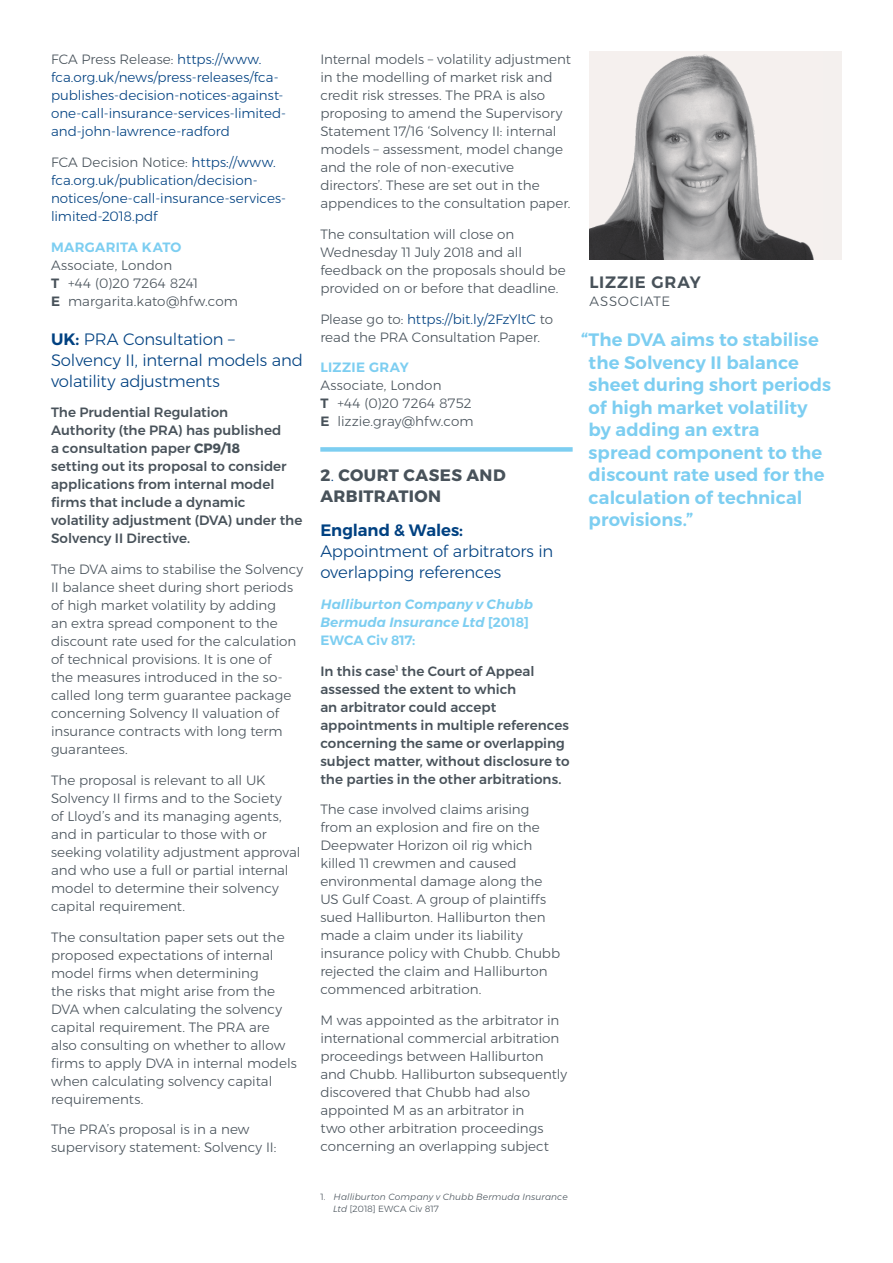
<style>
.page{position:relative;width:893px;height:1263px;background:#fff}
.page>*{position:absolute;margin:0;border:0;box-sizing:border-box;transform-origin:0 0}
.t1{font:600 18px/22.5px "Montserrat";color:#7dcef1}
.t2{font:300 16.5px/21px "Montserrat";letter-spacing:-.01em;color:#004181}
.t3{font:700 16.5px/21px "Montserrat";letter-spacing:.025em;color:#48525a}
.t4{font:600 16.5px "Montserrat";letter-spacing:-.005em;color:#004181}
.t5{font:600 16.5px "Montserrat";letter-spacing:.045em;color:#48525a}
.t6{font:300 13.5px/18px "Montserrat";color:#48525a}
.t7{font:500 13.5px/18px "Montserrat";color:#48525a}
.t8{font:300 13.5px/18px "Montserrat";color:#004181}
.t9{font:italic 600 13.5px/18px "Montserrat";letter-spacing:.005em;color:#7dcef1}
.t10{font:600 13.5px "Montserrat";letter-spacing:.025em;color:#7dcef1}
.t11{font:300 13.5px "Montserrat";letter-spacing:.045em;color:#48525a}
.t12{font:italic 300 9px/12px "Montserrat";letter-spacing:.015em;color:#48525a}
.s1{color:#48525a}
.s2{font-weight:600}
.s3{font-weight:700}
.s4{color:#004181}
.s5{font-weight:300;color:#004181}
.s6{font-style:normal}
</style>
<div class="page">
<div style="left:320px;top:447px;width:253px;height:5px;background:#7dcef1"></div>
<div style="left:590px;top:51px;width:252px;height:208px;background:#f4f0ee"></div>
<img style="left:590px;top:54px;width:224px;height:205px">
<p class="t8" style="left:51px;top:50px;width:237px"><span class="s1">FCA Press Release:</span> https://www. fca.org.uk/news/press-releases/fca&shy;publishes-decision-notices-against&shy;one-call-insurance-services-limited&shy;and-john-lawrence-radford</p>
<p class="t8" style="left:51px;top:153px;width:236px"><span class="s1">FCA Decision Notice:</span> https://www. fca.org.uk/publication/decision&shy;notices/one-call-insurance-services&shy;limited-2018.pdf</p>
<p class="t10" style="left:51px;top:236px;width:132px">MARGARITA KATO</p>
<p class="t6" style="left:51px;top:256px;width:188px">Associate, London<br><span class="s2">T</span> +44 (0)20 7264 8241<br><span class="s2">E</span> margarita.kato@hfw.com</p>
<p class="t2" style="left:51px;top:328px;width:253px"><span class="s2">UK:</span> PRA Consultation –<br>Solvency II, internal models and volatility adjustments</p>
<p class="t7" style="left:51px;top:404px;width:253px">The Prudential Regulation<br>Authority (the PRA) has published<br>a consultation paper <span class="s3">CP9/18<br></span>setting out its proposal to consider applications from internal model firms that include a dynamic volatility adjustment (DVA) under the<br>Solvency II Directive.</p>
<p class="t6" style="left:51px;top:560px;width:254px">The DVA aims to stabilise the Solvency II balance sheet during short periods of high market volatility by adding<br>an extra spread component to the discount rate used for the calculation of technical provisions. It is one of<br>the measures introduced in the so&shy;called long term guarantee package concerning Solvency II valuation of insurance contracts with long term guarantees.</p>
<p class="t6" style="left:51px;top:771px;width:251px">The proposal is relevant to all UK Solvency II firms and to the Society<br>of Lloyd’s and its managing agents, and in particular to those with or seeking volatility adjustment approval and who use a full or partial internal model to determine their solvency capital requirement.</p>
<p class="t6" style="left:51px;top:928px;width:247px">The consultation paper sets out the proposed expectations of internal model firms when determining<br>the risks that might arise from the<br>DVA when calculating the solvency capital requirement. The PRA are also consulting on whether to allow firms to apply DVA in internal models when calculating solvency capital requirements.</p>
<p class="t6" style="left:51px;top:1120px;width:227px">The PRA’s proposal is in a new supervisory statement: Solvency II:</p>
<p class="t6" style="left:320px;top:50px;width:252px">Internal models – volatility adjustment in the modelling of market risk and credit risk stresses. The PRA is also proposing to amend the Supervisory Statement 17/16 ‘Solvency II: internal models – assessment, model change and the role of non-executive directors’. These are set out in the appendices to the consultation paper.</p>
<p class="t6" style="left:320px;top:225px;width:247px">The consultation will close on Wednesday 11 July 2018 and all feedback on the proposals should be provided on or before that deadline.</p>
<p class="t6" style="left:320px;top:310px;width:234px">Please go to: <span class="s4">https://bit.ly/2FzYltC</span> to read the PRA Consultation Paper.</p>
<p class="t10" style="left:320px;top:357px;width:90px">LIZZIE GRAY</p>
<p class="t6" style="left:320px;top:376px;width:155px">Associate, London<br><span class="s2">T</span> +44 (0)20 7264 8752<br><span class="s2">E</span> lizzie.gray@hfw.com</p>
<p class="t3" style="left:320px;top:465px;width:187px">2<span class="s5">.</span> COURT CASES AND<br>ARBITRATION</p>
<p class="t4" style="left:320px;top:517px;width:144px">England &amp; Wales:</p>
<p class="t2" style="left:320px;top:541px;width:234px">Appointment of arbitrators in overlapping references</p>
<p class="t9" style="left:320px;top:595px;width:214px">Halliburton Company v Chubb<br>Bermuda Insurance Ltd <span class="s6">[2018]<br>EWCA Civ 817:</span></p>
<p class="t7" style="left:320px;top:662px;width:251px">In this case<sup>1</sup> the Court of Appeal assessed the extent to which<br>an arbitrator could accept appointments in multiple references concerning the same or overlapping subject matter, without disclosure to the parties in the other arbitrations.</p>
<p class="t6" style="left:320px;top:800px;width:241px">The case involved claims arising from an explosion and fire on the<br>Deepwater Horizon oil rig which killed 11 crewmen and caused environmental damage along the<br>US Gulf Coast. A group of plaintiffs sued Halliburton. Halliburton then made a claim under its liability insurance policy with Chubb. Chubb rejected the claim and Halliburton commenced arbitration.</p>
<p class="t6" style="left:320px;top:1011px;width:248px">M was appointed as the arbitrator in international commercial arbitration proceedings between Halliburton and Chubb. Halliburton subsequently discovered that Chubb had also appointed M as an arbitrator in<br>two other arbitration proceedings concerning an overlapping subject</p>
<p class="t12" style="left:333px;top:1190px;width:236px;text-indent:-13px"><span class="s6">1.</span> Halliburton Company v Chubb Bermuda Insurance<br>Ltd <span class="s6">[2018] EWCA Civ 817</span></p>
<p class="t5" style="left:590px;top:269px;width:113px">LIZZIE GRAY</p>
<p class="t11" style="left:590px;top:291px;width:82px">ASSOCIATE</p>
<h1 class="t1" style="left:589px;top:329px;width:244px;text-indent:-8px">“The DVA aims to stabilise the Solvency II balance sheet during short periods of high market volatility by adding an extra<br>spread component to the discount rate used for the calculation of technical provisions.”</h1>
</div>
